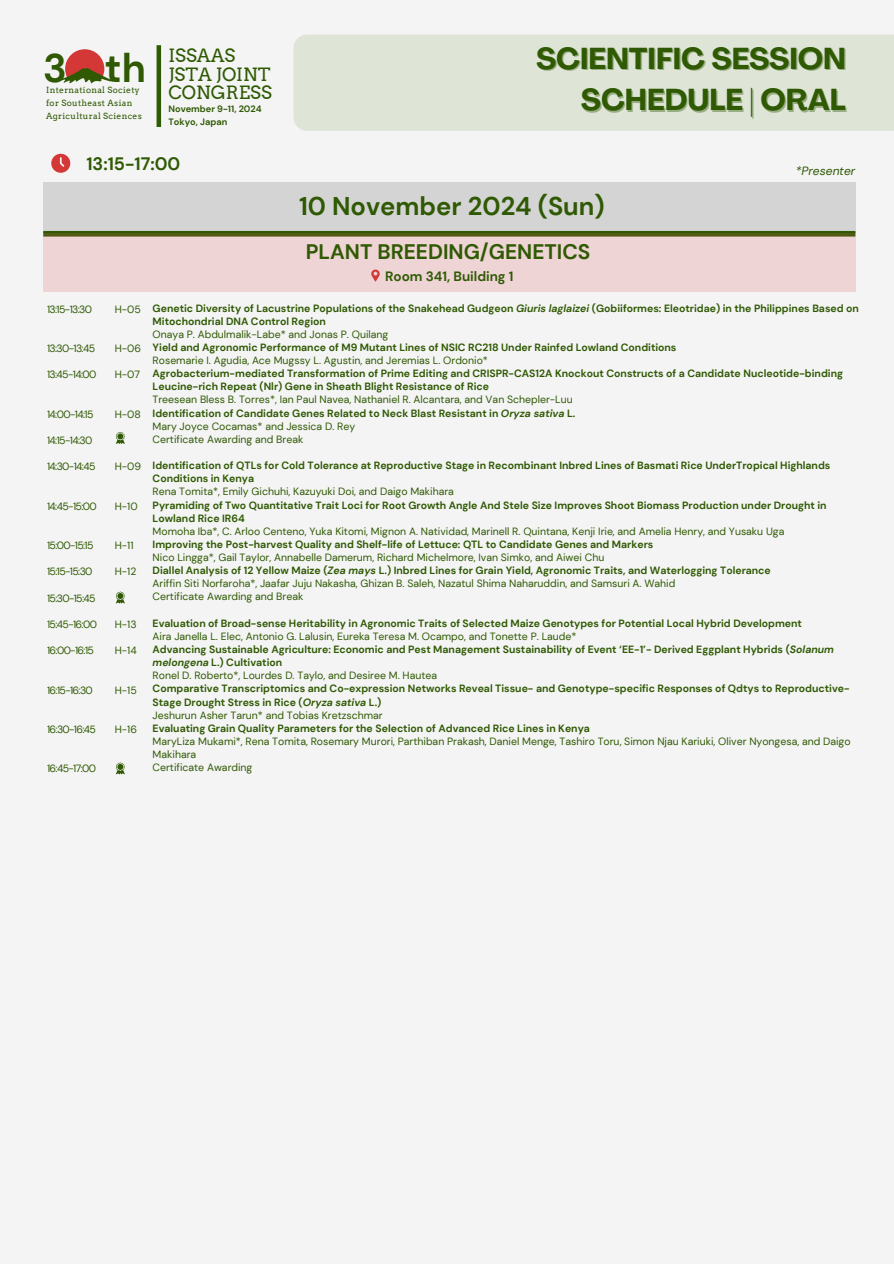
<style>
.page{position:relative;width:894px;height:1264px;background:#fff}
.page>*{position:absolute;margin:0;border:0;box-sizing:border-box;transform-origin:0 0}
.t1{font:700 39.75px "DM Sans";color:#2f5903}
.t2{font:700 29.85px "Agrandir";color:#2f5903}
.t3{font:700 25.65px "DM Sans";color:#2f5903}
.t4{font:700 21px "DM Sans";color:#2f5903}
.t5{font:18.3px/18.5px "Arvo";color:#2f5903}
.t6{font:700 18px "DM Sans";color:#2f5903}
.t7{font:700 13.5px "DM Sans";color:#2f5903}
.t8{font:italic 12px "DM Sans";color:#2f5903}
.t9{font:700 10.5px/13.2px "DM Sans";color:#2f5903}
.t10{font:10.5px/13.2px "DM Sans";color:#2f5903}
.t11{font:700 9.15px "DM Sans";color:#2f5903}
.t12{font:8.55px/12.9px "Arvo";letter-spacing:.035em;color:#2f5903}
.s1{font-style:italic}
</style>
<div class="page">
<div style="left:0;top:0;width:893px;height:1263px;background:#f4f4f4"></div>
<svg style="left:60px;top:49px;width:53px;height:34px"></svg>
<div style="left:156px;top:45px;width:5px;height:82px;background:#2f5903"></div>
<div style="left:293px;top:35px;width:600px;height:96px;background:#dee5d6"></div>
<div style="left:43px;top:182px;width:812px;height:50px;background:#d4d4d4"></div>
<div style="left:43px;top:231px;width:812px;height:5px;background:#2f5903"></div>
<svg style="left:51px;top:154px;width:19px;height:19px"></svg>
<div style="left:43px;top:233px;width:812px;height:59px;background:#eed4d4"></div>
<svg style="left:371px;top:269px;width:8px;height:13px"></svg>
<svg style="left:116px;top:762px;width:9px;height:12px"></svg>
<svg style="left:116px;top:432px;width:9px;height:12px"></svg>
<svg style="left:116px;top:591px;width:9px;height:12px"></svg>
<h1 class="t1" style="left:105px;top:43px;width:42px">th</h1>
<p class="t12" style="left:46px;top:97px;width:97px">for Southeast Asian<br>Agricultural Sciences</p>
<h1 class="t1" style="left:43px;top:43px;width:25px">3</h1>
<p class="t12" style="left:46px;top:84px;width:95px">International Society</p>
<p class="t5" style="left:168px;top:47px;width:105px">ISSAAS<br>JSTA JOINT<br>CONGRESS</p>
<h5 class="t11" style="left:168px;top:103px;width:95px">November 9-11, 2024</h5>
<p class="t11" style="left:168px;top:116px;width:60px">Tokyo, Japan</p>
<p class="t6" style="left:86px;top:152px;width:95px">13:15-17:00</p>
<p class="t2" style="left:536px;top:46px;width:311px">SCIENTIFIC SESSION</p>
<h2 class="t2" style="left:580px;top:88px;width:266px">SCHEDULE | ORAL</h2>
<p class="t3" style="left:299px;top:189px;width:307px">10 November 2024 (Sun)</p>
<h4 class="t4" style="left:306px;top:238px;width:286px">PLANT BREEDING/GENETICS</h4>
<h3 class="t7" style="left:385px;top:267px;width:130px">Room 341, Building 1</h3>
<h6 class="t8" style="left:795px;top:163px;width:61px">*Presenter</h6>
<p class="t10" style="left:47px;top:302px;width:46px">13:15-13:30</p>
<p class="t10" style="left:47px;top:342px;width:50px">13:30-13:45</p>
<p class="t10" style="left:47px;top:368px;width:51px">13:45-14:00</p>
<p class="t10" style="left:47px;top:407px;width:48px">14:00-14:15</p>
<p class="t10" style="left:47px;top:434px;width:47px">14:15-14:30</p>
<p class="t10" style="left:47px;top:460px;width:50px">14:30-14:45</p>
<p class="t10" style="left:47px;top:499px;width:51px">14:45-15:00</p>
<p class="t10" style="left:47px;top:539px;width:48px">15:00-15:15</p>
<p class="t10" style="left:47px;top:565px;width:47px">15:15-15:30</p>
<p class="t10" style="left:47px;top:591px;width:50px">15:30-15:45</p>
<p class="t10" style="left:47px;top:617px;width:51px">15:45-16:00</p>
<p class="t10" style="left:47px;top:644px;width:48px">16:00-16:15</p>
<p class="t10" style="left:47px;top:683px;width:47px">16:15-16:30</p>
<p class="t10" style="left:47px;top:722px;width:50px">16:30-16:45</p>
<p class="t10" style="left:47px;top:762px;width:51px">16:45-17:00</p>
<p class="t10" style="left:115px;top:302px;width:28px">H-05</p>
<p class="t10" style="left:115px;top:342px;width:28px">H-06</p>
<p class="t10" style="left:115px;top:368px;width:27px">H-07</p>
<p class="t10" style="left:115px;top:407px;width:28px">H-08</p>
<p class="t10" style="left:115px;top:460px;width:28px">H-09</p>
<p class="t10" style="left:115px;top:499px;width:24px">H-10</p>
<p class="t10" style="left:115px;top:539px;width:20px">H-11</p>
<p class="t10" style="left:115px;top:565px;width:23px">H-12</p>
<p class="t10" style="left:115px;top:617px;width:23px">H-13</p>
<p class="t10" style="left:115px;top:644px;width:24px">H-14</p>
<p class="t10" style="left:115px;top:683px;width:24px">H-15</p>
<p class="t10" style="left:115px;top:722px;width:24px">H-16</p>
<p class="t9" style="left:152px;top:301px;width:707px">Genetic Diversity of Lacustrine Populations of the Snakehead Gudgeon <span class="s1">Giuris laglaizei</span> (Gobiiformes: Eleotridae) in the Philippines Based on<br>Mitochondrial DNA Control Region</p>
<p class="t10" style="left:152px;top:327px;width:237px">Onaya P. Abdulmalik-Labe* and Jonas P. Quilang</p>
<p class="t9" style="left:152px;top:341px;width:525px">Yield and Agronomic Performance of M9 Mutant Lines of NSIC RC218 Under Rainfed Lowland Conditions</p>
<p class="t10" style="left:152px;top:354px;width:337px">Rosemarie I. Agudia, Ace Mugssy L. Agustin, and Jeremias L. Ordonio*</p>
<p class="t9" style="left:152px;top:367px;width:691px">Agrobacterium-mediated Transformation of Prime Editing and CRISPR-CAS12A Knockout Constructs of a Candidate Nucleotide-binding<br>Leucine-rich Repeat (Nlr) Gene in Sheath Blight Resistance of Rice</p>
<p class="t10" style="left:152px;top:393px;width:421px">Treesean Bless B. Torres*, Ian Paul Navea, Nathaniel R. Alcantara, and Van Schepler-Luu</p>
<p class="t9" style="left:152px;top:406px;width:424px">Identification of Candidate Genes Related to Neck Blast Resistant in <span class="s1">Oryza sativa</span> L.</p>
<p class="t10" style="left:152px;top:419px;width:204px">Mary Joyce Cocamas* and Jessica D. Rey</p>
<p class="t10" style="left:152px;top:432px;width:152px">Certificate Awarding and Break</p>
<p class="t9" style="left:152px;top:459px;width:679px">Identification of QTLs for Cold Tolerance at Reproductive Stage in Recombinant Inbred Lines of Basmati Rice UnderTropical Highlands<br>Conditions in Kenya</p>
<p class="t10" style="left:152px;top:485px;width:303px">Rena Tomita*, Emily Gichuhi, Kazuyuki Doi, and Daigo Makihara</p>
<p class="t9" style="left:152px;top:498px;width:675px">Pyramiding of Two Quantitative Trait Loci for Root Growth Angle And Stele Size Improves Shoot Biomass Production under Drought in<br>Lowland Rice IR64</p>
<p class="t10" style="left:152px;top:524px;width:633px">Momoha Iba*, C. Arloo Centeno, Yuka Kitomi, Mignon A. Natividad, Marinell R. Quintana, Kenji Irie, and Amelia Henry, and Yusaku Uga</p>
<p class="t9" style="left:152px;top:537px;width:502px">Improving the Post-harvest Quality and Shelf-life of Lettuce: QTL to Candidate Genes and Markers</p>
<p class="t10" style="left:152px;top:551px;width:453px">Nico Lingga*, Gail Taylor, Annabelle Damerum, Richard Michelmore, Ivan Simko, and Aiwei Chu</p>
<p class="t9" style="left:152px;top:564px;width:619px">Diallel Analysis of 12 Yellow Maize (<span class="s1">Zea mays</span> L.) Inbred Lines for Grain Yield, Agronomic Traits, and Waterlogging Tolerance</p>
<p class="t10" style="left:152px;top:577px;width:524px">Ariffin Siti Norfaroha*, Jaafar Juju Nakasha, Ghizan B. Saleh, Nazatul Shima Naharuddin, and Samsuri A. Wahid</p>
<p class="t10" style="left:152px;top:590px;width:152px">Certificate Awarding and Break</p>
<p class="t9" style="left:152px;top:616px;width:650px">Evaluation of Broad-sense Heritability in Agronomic Traits of Selected Maize Genotypes for Potential Local Hybrid Development</p>
<p class="t10" style="left:152px;top:629px;width:425px">Aira Janella L. Elec, Antonio G. Lalusin, Eureka Teresa M. Ocampo, and Tonette P. Laude*</p>
<p class="t9" style="left:152px;top:642px;width:682px">Advancing Sustainable Agriculture: Economic and Pest Management Sustainability of Event ‘EE-1’- Derived Eggplant Hybrids (<span class="s1">Solanum melongena</span> L.) Cultivation</p>
<p class="t10" style="left:152px;top:669px;width:286px">Ronel D. Roberto*, Lourdes D. Taylo, and Desiree M. Hautea</p>
<p class="t9" style="left:152px;top:682px;width:698px">Comparative Transcriptomics and Co-expression Networks Reveal Tissue- and Genotype-specific Responses of Qdtys to Reproductive-<br>Stage Drought Stress in Rice (<span class="s1">Oryza sativa</span> L.)</p>
<p class="t10" style="left:152px;top:708px;width:231px">Jeshurun Asher Tarun* and Tobias Kretzschmar</p>
<p class="t9" style="left:152px;top:721px;width:439px">Evaluating Grain Quality Parameters for the Selection of Advanced Rice Lines in Kenya</p>
<p class="t10" style="left:152px;top:734px;width:699px">MaryLiza Mukami*, Rena Tomita, Rosemary Murori, Parthiban Prakash, Daniel Menge, Tashiro Toru, Simon Njau Kariuki, Oliver Nyongesa, and Daigo<br>Makihara</p>
<p class="t10" style="left:152px;top:761px;width:101px">Certificate Awarding</p>
</div>
